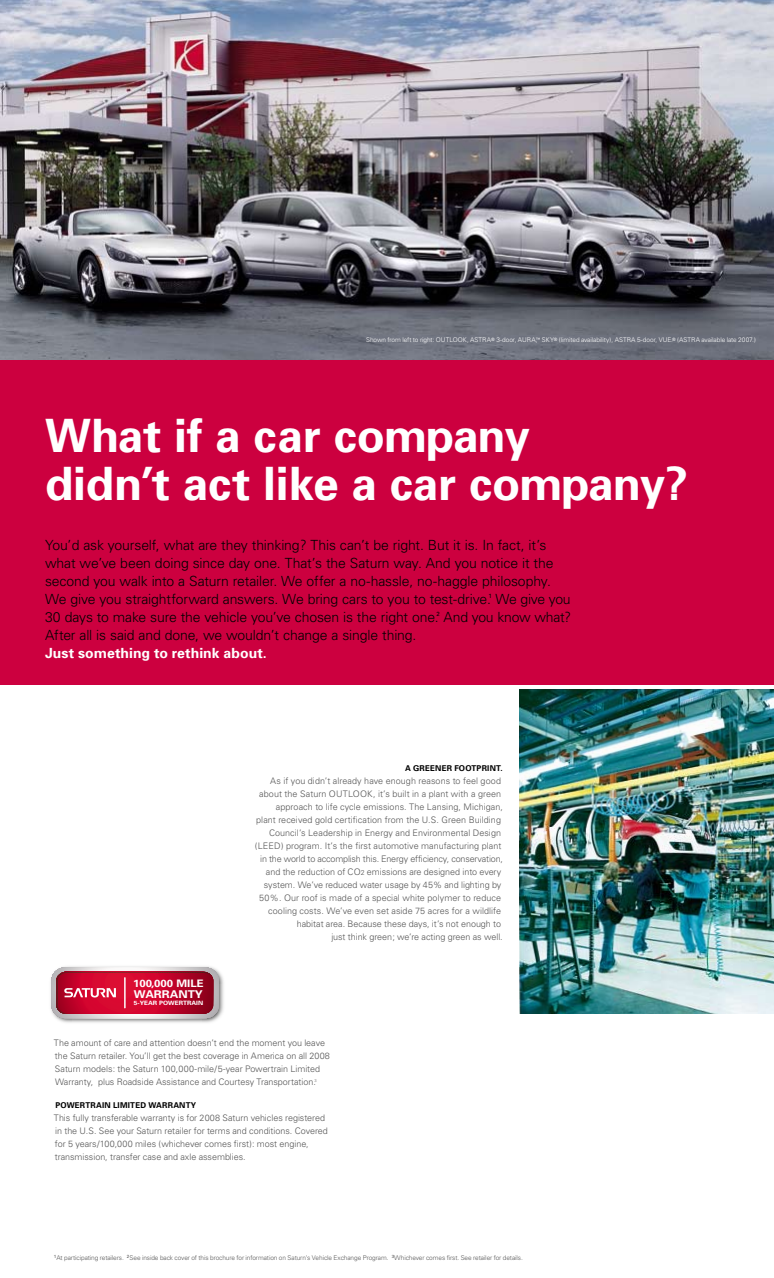
<style>
.page{position:relative;width:774px;height:1278px;background:#fff}
.page>*{position:absolute;margin:0;border:0;box-sizing:border-box;transform-origin:0 0}
.t1{font:700 46px/48px "Univers";color:#fff}
.t2{font:300 14px/18px "Univers";letter-spacing:-.01em;color:#000}
.t3{font:700 14px "Univers";letter-spacing:.005em;color:#fff}
.t4{font:700 10.7px "Univers";color:#fff;scale:1.11 1}
.t5{font:700 10.3px "Univers";color:#fff;scale:1.11 1}
.t6{font:300 9px/13px "Univers";letter-spacing:-.005em;color:#555}
.t7{font:700 8px "Univers";letter-spacing:.025em;color:#000}
.t8{font:300 6.5px "Univers";letter-spacing:-.015em;color:#555}
.t9{font:300 6.5px "Univers";letter-spacing:-.01em;color:#fff}
.t10{font:6px "Univers";color:#000}
.t11{font:700 5.9px "Univers";color:#fff;scale:1.11 1}
.s1{font-size:7px}
</style>
<div class="page">
<div style="left:0;top:359px;width:774px;height:326px;background:#cc003f"></div>
<img style="left:519px;top:690px;width:255px;height:323px">
<img style="left:0;top:0;width:774px;height:360px">
<img style="left:50px;top:966px;width:174px;height:18px">
<img style="left:50px;top:984px;width:23px;height:39px">
<img style="left:201px;top:984px;width:23px;height:39px">
<svg style="left:52px;top:967px;width:167px;height:51px;background:#c53954"></svg>
<p class="t9" style="left:366px;top:336px;width:391px">Shown from left to right: OUTLOOK, ASTRA<sup>®</sup> 3-door, AURA,<sup>™</sup> SKY<sup>®</sup> (limited availability), ASTRA 5-door, VUE.<sup>®</sup> (ASTRA available late 2007.)</p>
<h1 class="t1" style="left:45px;top:412px;width:645px">What if a car company<br>didn’t act like a car company?</h1>
<p class="t2" style="left:45px;top:536px;width:527px">You’d ask yourself, what are they thinking? This can’t be right. But it is. In fact, it’s what we’ve been doing since day one. That’s the Saturn way. And you notice it the second you walk into a Saturn retailer. We offer a no-hassle, no-haggle philosophy.<br>We give you straightforward answers. We bring cars to you to test-drive. We give you</p>
<p class="t10" style="left:488px;top:592px;width:5px">1</p>
<h2 class="t2" style="left:45px;top:608px;width:528px">30 days to make sure the vehicle you’ve chosen is the right one. And you know what?</h2>
<p class="t10" style="left:436px;top:610px;width:5px">2</p>
<h2 class="t2" style="left:45px;top:626px;width:373px">After all is said and done, we wouldn’t change a single thing.</h2>
<h2 class="t3" style="left:45px;top:645px;width:223px">Just something to rethink about.</h2>
<p class="t5" style="left:133px;top:977px;width:65px">100,000 MILE</p>
<p class="t11" style="left:134px;top:1000px;width:64px">5-YEAR POWERTRAIN</p>
<p class="t4" style="left:134px;top:988px;width:64px">WARRANTY</p>
<p class="t7" style="left:405px;top:763px;width:21px">A gree</p>
<p class="t7" style="left:435px;top:763px;width:42px">ner Footpri</p>
<p class="t7" style="left:490px;top:763px;width:15px">nt.</p>
<p class="t6" style="left:255px;top:774px;width:250px;text-align:right">As if you didn’t already have enough reasons to feel good about the Saturn OUTLOOK, it’s built in a plant with a green approach to life cycle emissions. The Lansing, Michigan, plant received gold certification from the U.S. Green Building Council’s Leadership in Energy and Environmental Design (LEED) program. It’s the first automotive manufacturing plant in the world to accomplish this. Energy efficiency, conservation, and the reduction of CO<span class="s1">2</span> emissions are designed into every system. We’ve reduced water usage by 45% and lighting by 50%. Our roof is made of a special white polymer to reduce cooling costs. We’ve even set aside 75 acres for a wildlife habitat area. Because these days, it’s not enough to<br>just think green; we’re acting green as well.</p>
<p class="t6" style="left:54px;top:1037px;width:277px">The amount of care and attention doesn’t end the moment you leave the Saturn retailer. You’ll get the best coverage in America on all 2008<br>Saturn models: the Saturn 100,000-mile/5-year Powertrain Limited Warranty, plus Roadside Assistance and Courtesy Transportation.<sup>3</sup></p>
<p class="t7" style="left:55px;top:1101px;width:142px">POWERTRAIN LIMITED WARRANTY</p>
<p class="t6" style="left:54px;top:1112px;width:275px">This fully transferable warranty is for 2008 Saturn vehicles registered in the U.S. See your Saturn retailer for terms and conditions. Covered for 5 years/100,000 miles (whichever comes first): most engine, transmission, transfer case and axle assemblies.</p>
<p class="t8" style="left:54px;top:1254px;width:471px"><sup>1</sup>At participating retailers. <sup>2</sup>See inside back cover of this brochure for information on Saturn’s Vehicle Exchange Program. <sup>3</sup>Whichever comes first. See retailer for details.</p>
</div>
